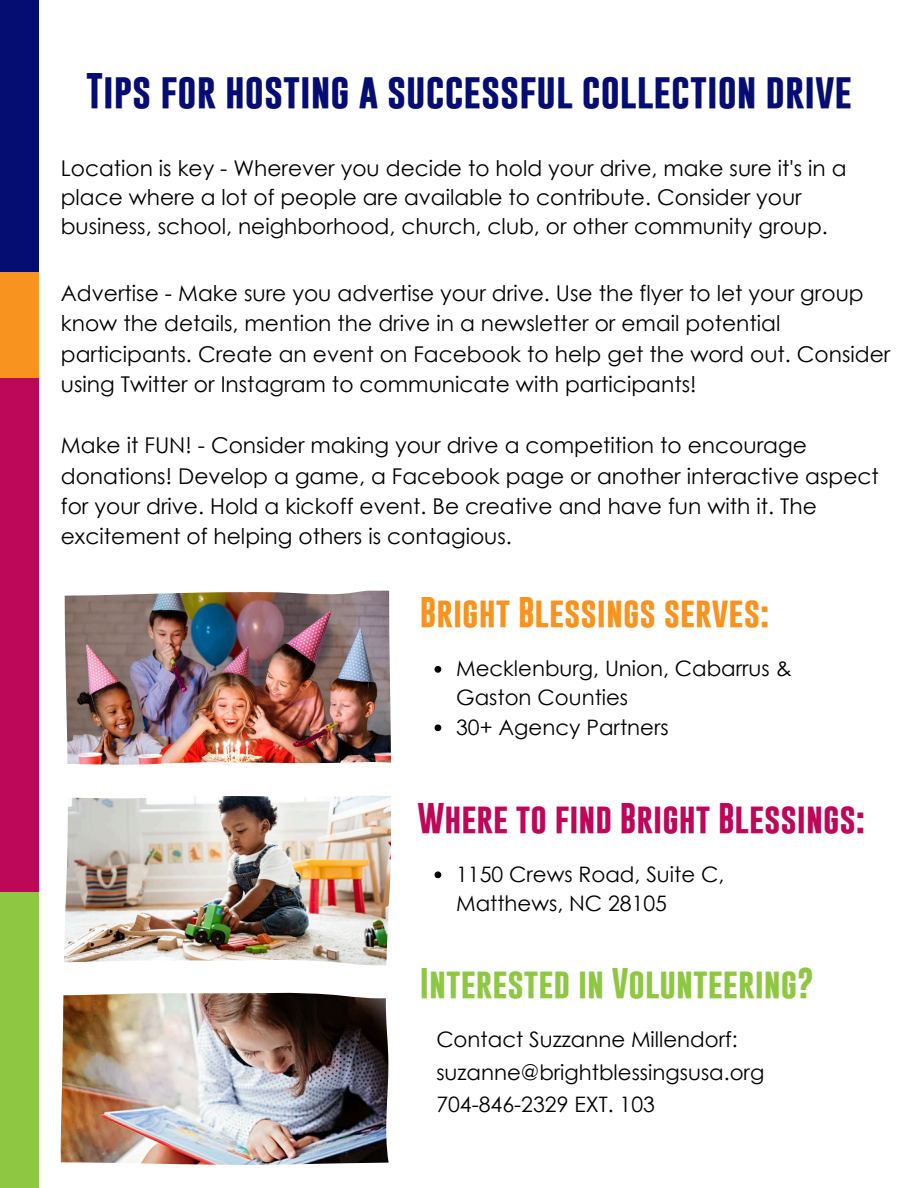
<style>
.page{position:relative;width:918px;height:1188px;background:#fff}
.page>*{position:absolute;margin:0;border:0;box-sizing:border-box;transform-origin:0 0}
.t1{font:700 36.15px "Gobold";color:#050d73}
.t2{font:700 31.05px "Gobold";color:#bd0759}
.t3{font:700 31.05px "Gobold";color:#8ec742}
.t4{font:700 31.05px "Gobold";color:#f7931e}
.t5{font:21.75px/30.3px "Century Gothic";color:#000}
.t6{font:21.3px/29.2px "Century Gothic";color:#000}
</style>
<div class="page">
<img style="left:65px;top:591px;width:326px;height:174px">
<img style="left:64px;top:795px;width:327px;height:170px">
<img style="left:61px;top:992px;width:327px;height:173px">
<svg style="left:435px;top:871px;width:6px;height:7px"></svg>
<svg style="left:435px;top:666px;width:6px;height:7px"></svg>
<svg style="left:435px;top:724px;width:6px;height:7px"></svg>
<div style="left:0;top:0;width:39px;height:272px;background:#050d73"></div>
<div style="left:0;top:272px;width:39px;height:106px;background:#f7931e"></div>
<div style="left:0;top:892px;width:39px;height:296px;background:#8ec742"></div>
<div style="left:0;top:378px;width:39px;height:514px;background:#bd0759"></div>
<h2 class="t1" style="left:86px;top:68px;width:768px">Tips for hosting a successful collection drive</h2>
<p class="t5" style="left:61px;top:153px;width:787px;line-height:29.2px">Location is key - Wherever you decide to hold your drive, make sure it's in a place where a lot of people are available to contribute. Consider your business, school, neighborhood, church, club, or other community group.</p>
<p class="t5" style="left:61px;top:277px;width:831px">Advertise - Make sure you advertise your drive. Use the flyer to let your group know the details, mention the drive in a newsletter or email potential participants. Create an event on Facebook to help get the word out. Consider using Twitter or Instagram to communicate with participants!</p>
<p class="t5" style="left:61px;top:430px;width:820px">Make it FUN! - Consider making your drive a competition to encourage donations! Develop a game, a Facebook page or another interactive aspect for your drive. Hold a kickoff event. Be creative and have fun with it. The excitement of helping others is contagious.</p>
<p class="t4" style="left:420px;top:592px;width:351px">Bright Blessings serves:</p>
<p class="t6" style="left:456px;top:653px;width:337px">Mecklenburg, Union, Cabarrus &amp;<br>Gaston Counties</p>
<p class="t6" style="left:456px;top:712px;width:214px">30+ Agency Partners</p>
<h2 class="t2" style="left:417px;top:798px;width:449px">Where to find Bright Blessings:</h2>
<p class="t6" style="left:456px;top:859px;width:270px">1150 Crews Road, Suite C,<br>Matthews, NC 28105</p>
<p class="t3" style="left:420px;top:962px;width:396px">Interested in Volunteering?</p>
<h2 class="t6" style="left:436px;top:1022px;width:330px;line-height:32.7px">Contact Suzzanne Millendorf: suzanne@brightblessingsusa.org</h2>
<p class="t6" style="left:436px;top:1089px;width:220px">704-846-2329 EXT. 103</p>
</div>
